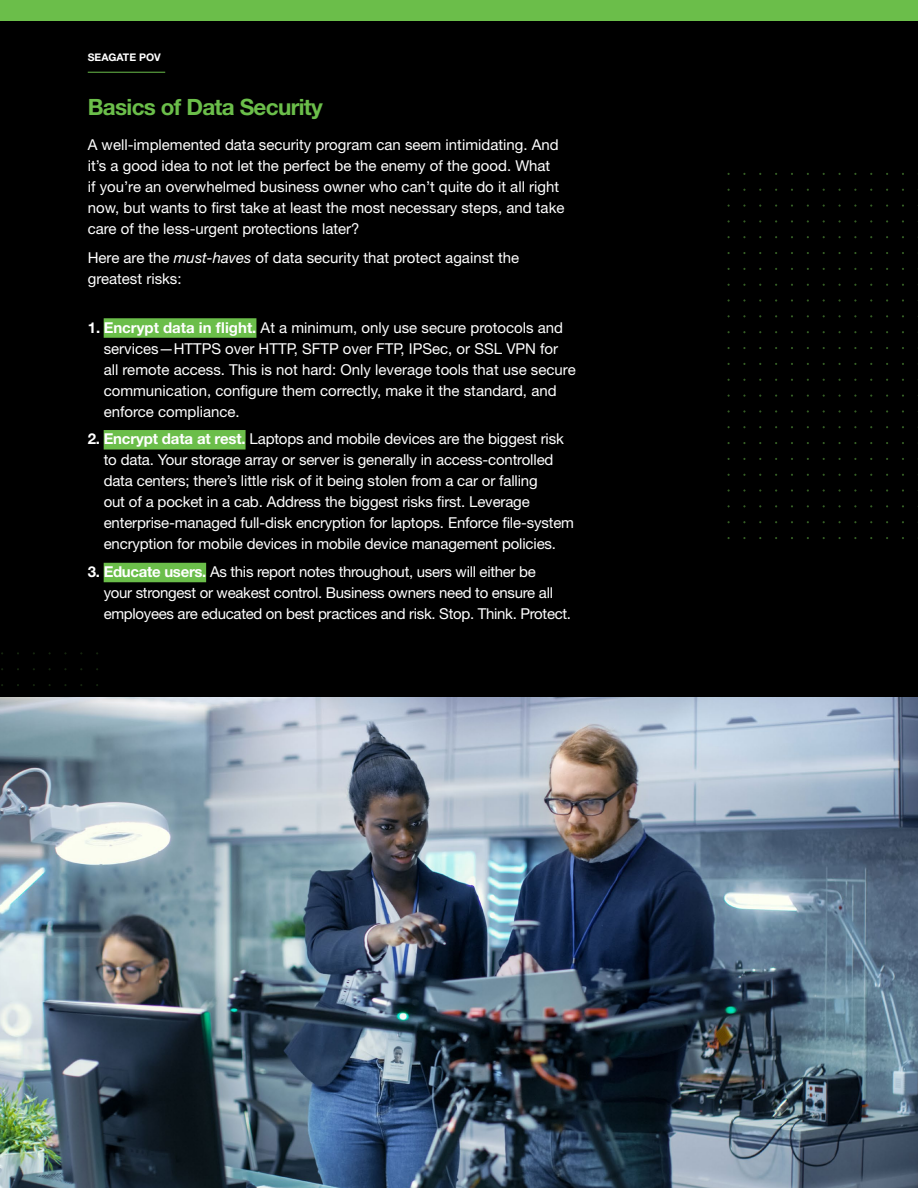
<style>
.page{position:relative;width:918px;height:1188px;background:#fff}
.page>*{position:absolute;margin:0;border:0;box-sizing:border-box;transform-origin:0 0}
.t1{font:700 22.5px "Helvetica Neue LT Std";letter-spacing:-.03em;color:#6bbe4a}
.t2{font:15px/21px "Helvetica Neue LT Std";letter-spacing:-.01em;color:#fff}
.t3{font:700 10.5px "Helvetica Neue LT Std";color:#fff}
.s1{font-style:italic}
.s2{font-weight:700}
</style>
<div class="page">
<div style="left:0;top:0;width:918px;height:21px;background:#6bbe4a"></div>
<div style="left:0;top:21px;width:918px;height:751px;background:#000"></div>
<div style="left:104px;top:318px;width:152px;height:20px;background:#6bbe4a"></div>
<div style="left:104px;top:430px;width:142px;height:20px;background:#6bbe4a"></div>
<div style="left:104px;top:563px;width:102px;height:19px;background:#6bbe4a"></div>
<img style="left:0;top:698px;width:918px;height:490px">
<hr style="left:88px;top:72px;width:77px;height:1px;background:#6bbe4a">
<p class="t3" style="left:88px;top:51px;width:75px">SEAGATE POV</p>
<h1 class="t1" style="left:88px;top:93px;width:237px">Basics of Data Security</h1>
<p class="t2" style="left:88px;top:134px;width:478px">A well-implemented data security program can seem intimidating. And it’s a good idea to not let the perfect be the enemy of the good. What<br>if you’re an overwhelmed business owner who can’t quite do it all right now, but wants to first take at least the most necessary steps, and take care of the less-urgent protections later?</p>
<p class="t2" style="left:88px;top:247px;width:433px">Here are the <span class="s1">must-haves</span> of data security that protect against the greatest risks:</p>
<p class="t2" style="left:104px;top:316px;width:474px;text-indent:-16px"><span class="s2">1. Encrypt data in flight.</span> At a minimum, only use secure protocols and services—HTTPS over HTTP, SFTP over FTP, IPSec, or SSL VPN for all remote access. This is not hard: Only leverage tools that use secure communication, configure them correctly, make it the standard, and enforce compliance.</p>
<p class="t2" style="left:104px;top:428px;width:472px;text-indent:-16px"><span class="s2">2. Encrypt data at rest.</span> Laptops and mobile devices are the biggest risk to data. Your storage array or server is generally in access-controlled data centers; there’s little risk of it being stolen from a car or falling<br>out of a pocket in a cab. Address the biggest risks first. Leverage enterprise-managed full-disk encryption for laptops. Enforce file-system encryption for mobile devices in mobile device management policies.</p>
<p class="t2" style="left:104px;top:561px;width:469px;text-indent:-16px"><span class="s2">3. Educate users.</span> As this report notes throughout, users will either be<br>your strongest or weakest control. Business owners need to ensure all employees are educated on best practices and risk. Stop. Think. Protect.</p>
</div>
